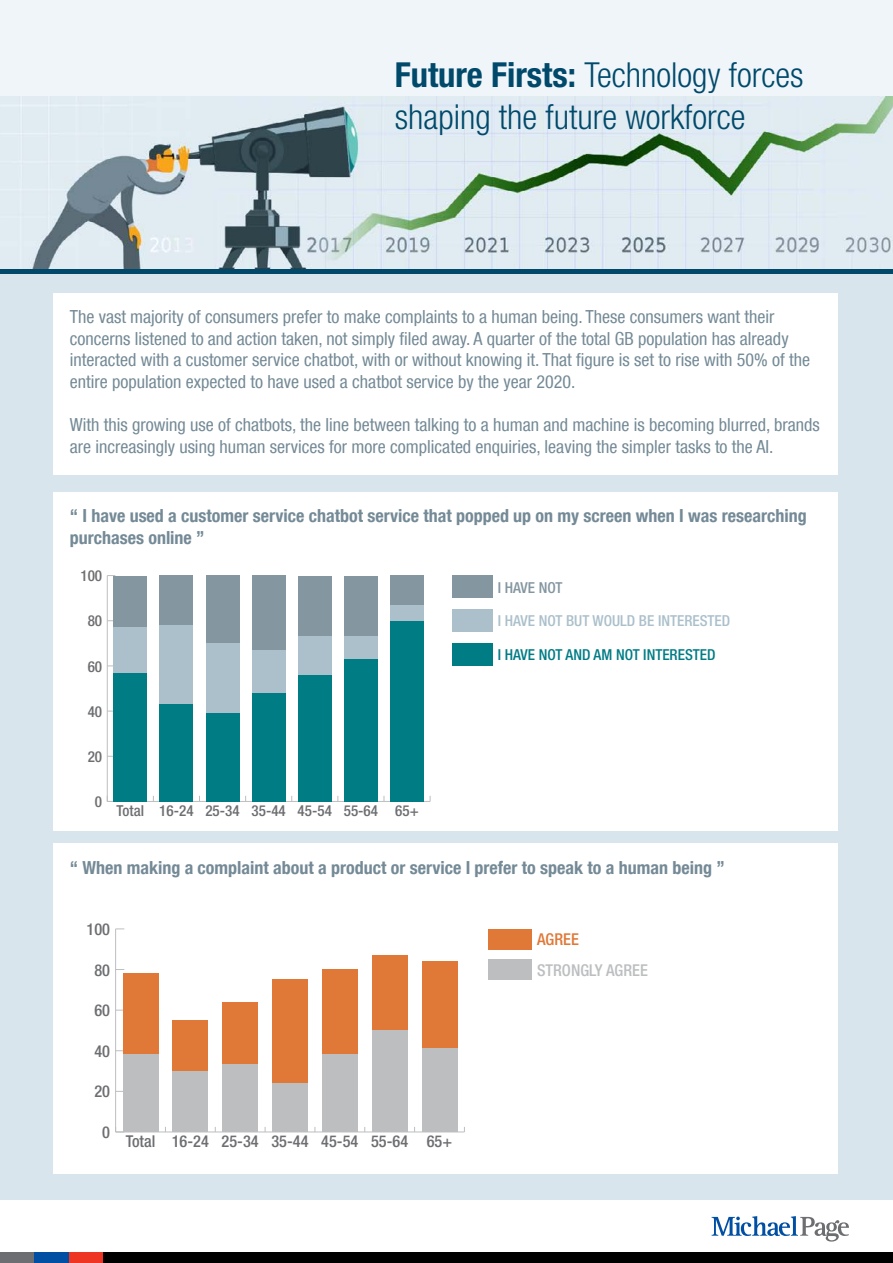
<style>
.page{position:relative;width:893px;height:1263px;background:#fff}
.page>*{position:absolute;margin:0;border:0;box-sizing:border-box;transform-origin:0 0}
.t1{font:300 condensed 34.5px/41.4px "Helvetica Neue";color:#00496b}
.t2{font:condensed 18px/21.6px "Helvetica Neue LT Com";color:#748a96}
.t3{font:700 condensed 18px/21.6px "Helvetica Neue LT Com";color:#748a96}
.t4{font:500 condensed 16.35px "Helvetica Neue";color:#6d6e71}
.t5{font:500 condensed 16.35px "Helvetica Neue";color:#bcbec0}
.t6{font:500 condensed 16.35px "Helvetica Neue";color:#e07837}
.t7{font:500 condensed 15.15px "Helvetica Neue";color:#6d6e71}
.t8{font:500 condensed 15.15px "Helvetica Neue";color:#abc0cb}
.t9{font:500 condensed 15.15px "Helvetica Neue";color:#007c85}
.t10{font:500 condensed 15.15px "Helvetica Neue";color:#8496a0}
.s1{font-weight:700}
</style>
<div class="page">
<div style="left:0;top:274px;width:893px;height:925px;background:#d8e5ec"></div>
<div style="left:0;top:0;width:893px;height:118px;background:#eff5f9"></div>
<img style="left:0;top:97px;width:893px;height:173px">
<hr style="left:1px;top:270px;width:892px;height:4px;background:#00496b">
<div style="left:0;top:1252px;width:893px;height:11px;background:#000"></div>
<div style="left:68px;top:1252px;width:34px;height:11px;background:#ee3524"></div>
<div style="left:0;top:1252px;width:34px;height:11px;background:#6d6e71"></div>
<div style="left:34px;top:1252px;width:34px;height:11px;background:#004fa3"></div>
<svg style="left:712px;top:1216px;width:137px;height:25px"></svg>
<div style="left:53px;top:293px;width:785px;height:182px;background:#fff"></div>
<div style="left:53px;top:492px;width:785px;height:339px;background:#fff"></div>
<div style="left:53px;top:844px;width:785px;height:330px;background:#fff"></div>
<hr style="left:107px;top:801px;width:323px;height:1px;background:#bcbec0">
<hr style="left:107px;top:575px;width:1px;height:226px;background:#bcbec0">
<div style="left:452px;top:575px;width:41px;height:23px;background:#8496a0"></div>
<div style="left:114px;top:575px;width:33px;height:52px;background:#8496a0"></div>
<div style="left:160px;top:575px;width:33px;height:50px;background:#8496a0"></div>
<div style="left:206px;top:575px;width:33px;height:68px;background:#8496a0"></div>
<div style="left:252px;top:575px;width:33px;height:75px;background:#8496a0"></div>
<div style="left:298px;top:575px;width:33px;height:61px;background:#8496a0"></div>
<div style="left:344px;top:575px;width:34px;height:61px;background:#8496a0"></div>
<div style="left:390px;top:575px;width:34px;height:30px;background:#8496a0"></div>
<div style="left:452px;top:609px;width:41px;height:23px;background:#abc0cb"></div>
<div style="left:114px;top:627px;width:33px;height:46px;background:#abc0cb"></div>
<div style="left:160px;top:625px;width:33px;height:79px;background:#abc0cb"></div>
<div style="left:206px;top:643px;width:33px;height:70px;background:#abc0cb"></div>
<div style="left:252px;top:650px;width:33px;height:43px;background:#abc0cb"></div>
<div style="left:298px;top:636px;width:33px;height:39px;background:#abc0cb"></div>
<div style="left:344px;top:636px;width:34px;height:23px;background:#abc0cb"></div>
<div style="left:390px;top:605px;width:34px;height:16px;background:#abc0cb"></div>
<div style="left:452px;top:643px;width:41px;height:23px;background:#007c85"></div>
<div style="left:114px;top:673px;width:33px;height:128px;background:#007c85"></div>
<div style="left:160px;top:704px;width:33px;height:97px;background:#007c85"></div>
<div style="left:206px;top:713px;width:33px;height:88px;background:#007c85"></div>
<div style="left:252px;top:693px;width:33px;height:108px;background:#007c85"></div>
<div style="left:298px;top:675px;width:33px;height:126px;background:#007c85"></div>
<div style="left:344px;top:659px;width:34px;height:142px;background:#007c85"></div>
<div style="left:390px;top:621px;width:34px;height:180px;background:#007c85"></div>
<hr style="left:116px;top:1132px;width:348px;height:1px;background:#bcbec0">
<hr style="left:115px;top:929px;width:1px;height:203px;background:#bcbec0">
<svg style="left:115px;top:1127px;width:9px;height:6px"></svg>
<div style="left:488px;top:929px;width:44px;height:20px;background:#e07837"></div>
<div style="left:123px;top:973px;width:35px;height:82px;background:#e07837"></div>
<div style="left:172px;top:1020px;width:36px;height:51px;background:#e07837"></div>
<div style="left:222px;top:1002px;width:36px;height:63px;background:#e07837"></div>
<div style="left:272px;top:980px;width:36px;height:103px;background:#e07837"></div>
<div style="left:322px;top:969px;width:36px;height:86px;background:#e07837"></div>
<div style="left:372px;top:955px;width:36px;height:75px;background:#e07837"></div>
<div style="left:422px;top:961px;width:35px;height:88px;background:#e07837"></div>
<div style="left:488px;top:959px;width:44px;height:21px;background:#bcbec0"></div>
<div style="left:123px;top:1055px;width:35px;height:77px;background:#bcbec0"></div>
<div style="left:172px;top:1071px;width:36px;height:61px;background:#bcbec0"></div>
<div style="left:222px;top:1065px;width:36px;height:67px;background:#bcbec0"></div>
<div style="left:272px;top:1083px;width:36px;height:49px;background:#bcbec0"></div>
<div style="left:322px;top:1055px;width:36px;height:77px;background:#bcbec0"></div>
<div style="left:372px;top:1030px;width:36px;height:102px;background:#bcbec0"></div>
<div style="left:422px;top:1049px;width:35px;height:83px;background:#bcbec0"></div>
<h1 class="t1" style="left:395px;top:54px;width:410px"><span class="s1">Future Firsts:</span> Technology forces shaping the future workforce</h1>
<p class="t2" style="left:70px;top:306px;width:742px">The vast majority of consumers prefer to make complaints to a human being. These consumers want their concerns listened to and action taken, not simply filed away. A quarter of the total GB population has already interacted with a customer service chatbot, with or without knowing it. That figure is set to rise with 50% of the entire population expected to have used a chatbot service by the year 2020.</p>
<p class="t2" style="left:70px;top:414px;width:751px">With this growing use of chatbots, the line between talking to a human and machine is becoming blurred, brands are increasingly using human services for more complicated enquiries, leaving the simpler tasks to the AI.</p>
<p class="t3" style="left:70px;top:505px;width:738px">“ I have used a customer service chatbot service that popped up on my screen when I was researching purchases online ”</p>
<p class="t7" style="left:80px;top:567px;width:23px">100</p>
<p class="t7" style="left:88px;top:612px;width:16px">80</p>
<p class="t7" style="left:88px;top:657px;width:16px">60</p>
<p class="t7" style="left:88px;top:702px;width:16px">40</p>
<p class="t7" style="left:88px;top:747px;width:16px">20</p>
<p class="t7" style="left:95px;top:793px;width:9px">0</p>
<p class="t7" style="left:117px;top:802px;width:304px">Total 16-24 25-34 35-44 45-54 55-64 65+</p>
<p class="t10" style="left:498px;top:578px;width:66px">I HAVE NOT</p>
<p class="t8" style="left:498px;top:612px;width:234px">I HAVE NOT BUT WOULD BE INTERESTED</p>
<p class="t9" style="left:498px;top:646px;width:219px">I HAVE NOT AND AM NOT INTERESTED</p>
<p class="t3" style="left:70px;top:856px;width:656px">“ When making a complaint about a product or service I prefer to speak to a human being ”</p>
<p class="t4" style="left:87px;top:919px;width:25px">100</p>
<p class="t4" style="left:94px;top:960px;width:17px">80</p>
<p class="t4" style="left:94px;top:1001px;width:17px">60</p>
<p class="t4" style="left:94px;top:1041px;width:17px">40</p>
<p class="t4" style="left:94px;top:1082px;width:17px">20</p>
<p class="t4" style="left:102px;top:1122px;width:9px">0</p>
<p class="t4" style="left:126px;top:1132px;width:328px">Total 16-24 25-34 35-44 45-54 55-64 65+</p>
<p class="t6" style="left:537px;top:930px;width:43px">AGREE</p>
<p class="t5" style="left:537px;top:960px;width:112px">STRONGLY AGREE</p>
</div>
